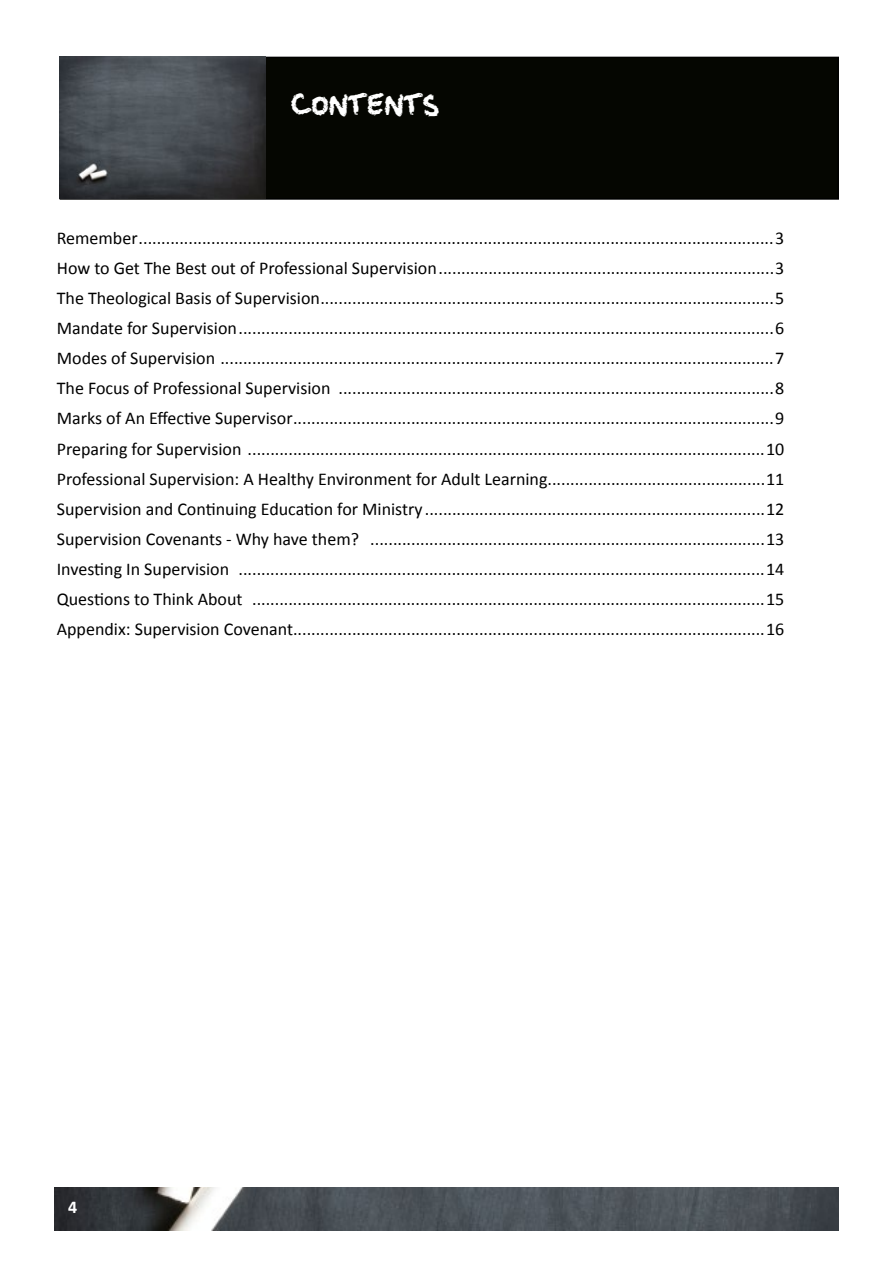
<style>
.page{position:relative;width:893px;height:1263px;background:#fff}
.page>*{position:absolute;margin:0;border:0;box-sizing:border-box;transform-origin:0 0}
.t1{font:24px "squeakychalksound";color:#fff}
.t2{font:18px/30.2px "Calibri";color:#000;text-align:justify}
.t3{font:700 18px "Calibri";color:#fff}
</style>
<div class="page">
<img style="left:54px;top:1188px;width:784px;height:42px">
<div style="left:60px;top:57px;width:778px;height:142px;background:#050601"></div>
<div style="left:60px;top:57px;width:779px;height:143px;border:2px solid #000"></div>
<img style="left:59px;top:56px;width:207px;height:142px">
<h1 class="t1" style="left:291px;top:92px;width:149px">CONTENTS</h1>
<p class="t2" style="left:57px;top:223px;width:729px">Remember............................................................................................................................................3<br>How to Get The Best out of Professional Supervision..........................................................................3<br>The Theological Basis of Supervision....................................................................................................5<br>Mandate for Supervision......................................................................................................................6<br>Modes of Supervision ..........................................................................................................................7<br>The Focus of Professional Supervision ................................................................................................8<br>Marks of An Effective Supervisor..........................................................................................................9<br>Preparing for Supervision ..................................................................................................................10<br>Professional Supervision: A Healthy Environment for Adult Learning................................................11<br>Supervision and Continuing Education for Ministry ...........................................................................12<br>Supervision Covenants - Why have them? .......................................................................................13<br>Investing In Supervision ....................................................................................................................14<br>Questions to Think About .................................................................................................................15<br>Appendix: Supervision Covenant........................................................................................................16</p>
<p class="t3" style="left:68px;top:1195px;width:11px">4</p>
</div>
